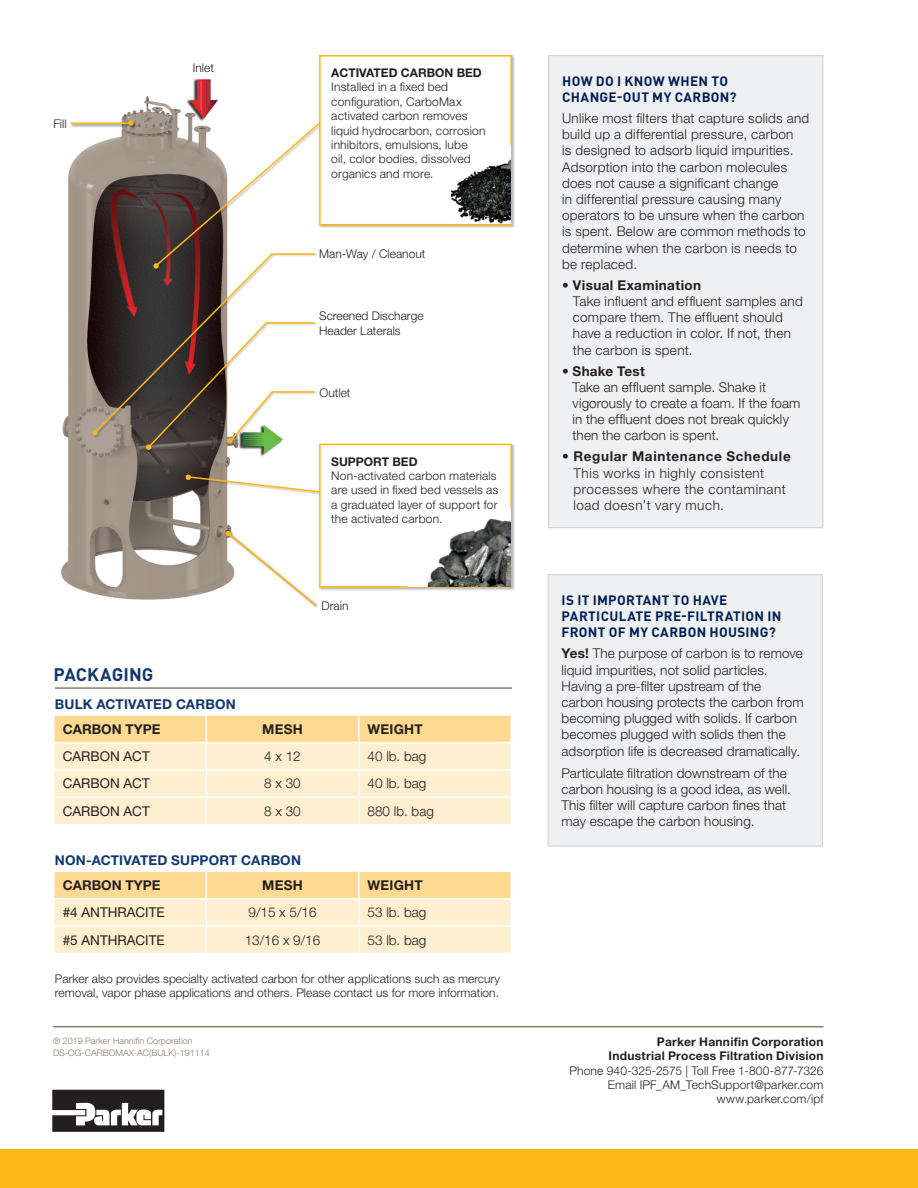
<style>
.page{position:relative;width:918px;height:1188px;background:#fff}
.page>*{position:absolute;margin:0;border:0;box-sizing:border-box;transform-origin:0 0}
.t1{font:700 18px "DINOT";letter-spacing:.005em;color:#11386d}
.Pa1{font:300 13.5px/16.2px "Helvetica Neue LT Std";letter-spacing:.015em;color:#231f20}
.t2{font:700 13.5px/16.2px "DINOT";letter-spacing:.02em;color:#001f56}
.Pa1-2{font:300 13.5px/16.2px "Helvetica Neue LT Std";letter-spacing:.04em;color:#231f20}
.t3{font:13.5px "Helvetica Neue LT Std";color:#231f20}
.t4{font:700 13.5px "Helvetica Neue LT Std";letter-spacing:.01em;color:#11386d}
.t5{font:700 13.5px "Helvetica Neue LT Std";letter-spacing:.005em;color:#231f20}
.t6{font:300 12px/14.4px "Helvetica Neue LT Std";letter-spacing:.005em;color:#231f20}
.t7{font:700 12px "Helvetica Neue LT Std";letter-spacing:.02em;color:#231f20}
.t8{font:700 12px "Helvetica Neue LT Std";color:#231f20}
.t9{font:300 9px "Helvetica Neue LT Std";color:#887d6e}
.s1{font-weight:700}
</style>
<div class="page">
<div style="left:0;top:1150px;width:918px;height:38px;background:#fcb814"></div>
<svg style="left:52px;top:1090px;width:112px;height:42px"></svg>
<hr style="left:53px;top:1026px;width:770px;height:1px;background:#887d6e">
<hr style="left:55px;top:687px;width:457px;height:2px;background:#887d6e">
<svg style="left:54px;top:716px;width:457px;height:108px;background:#fee9c1"></svg>
<hr style="left:53px;top:742px;width:153px;height:1px;background:#fff">
<hr style="left:206px;top:742px;width:153px;height:1px;background:#fff">
<hr style="left:359px;top:742px;width:153px;height:1px;background:#fff">
<hr style="left:53px;top:769px;width:153px;height:2px;background:#fff">
<hr style="left:206px;top:769px;width:153px;height:2px;background:#fff">
<hr style="left:359px;top:769px;width:153px;height:2px;background:#fff">
<hr style="left:53px;top:797px;width:153px;height:1px;background:#fff">
<hr style="left:206px;top:797px;width:153px;height:1px;background:#fff">
<hr style="left:359px;top:797px;width:153px;height:1px;background:#fff">
<svg style="left:54px;top:872px;width:457px;height:81px;background:#fee8bc"></svg>
<hr style="left:53px;top:898px;width:153px;height:1px;background:#fff">
<hr style="left:206px;top:898px;width:153px;height:1px;background:#fff">
<hr style="left:359px;top:898px;width:153px;height:1px;background:#fff">
<hr style="left:53px;top:925px;width:153px;height:2px;background:#fff">
<hr style="left:206px;top:925px;width:153px;height:2px;background:#fff">
<hr style="left:359px;top:925px;width:153px;height:2px;background:#fff">
<div style="left:549px;top:56px;width:274px;height:472px;background:#eff0f1"></div>
<div style="left:548px;top:575px;width:274px;height:271px;background:#eff0f1"></div>
<img style="left:61px;top:79px;width:206px;height:521px">
<div style="left:71px;top:120px;width:66px;height:9px;background:#231f20;opacity:.58"></div>
<hr style="left:71px;top:122px;width:59px;height:2px;background:#fcb814">
<div style="left:185px;top:474px;width:138px;height:22px;background:#231f20;opacity:.3"></div>
<svg style="left:186px;top:475px;width:133px;height:18px"></svg>
<div style="left:225px;top:531px;width:94px;height:77px;background:#fff"></div>
<svg style="left:226px;top:531px;width:91px;height:75px"></svg>
<div style="left:319px;top:443px;width:196px;height:148px;background:#231f20;opacity:.3"></div>
<div style="left:319px;top:444px;width:193px;height:144px;background:#fff;border:2px solid #fcb814"></div>
<div style="left:145px;top:322px;width:172px;height:131px;background:#231f20;opacity:.3"></div>
<svg style="left:92px;top:120px;width:230px;height:330px"></svg>
<img style="left:408px;top:508px;width:102px;height:78px">
<div style="left:319px;top:55px;width:196px;height:173px;background:#231f20;opacity:.3"></div>
<div style="left:319px;top:55px;width:193px;height:170px;background:#fff;border:2px solid #fcb814"></div>
<img style="left:451px;top:145px;width:59px;height:79px">
<p class="t6" style="left:53px;top:116px;width:15px">Fill</p>
<p class="t6" style="left:193px;top:61px;width:23px">Inlet</p>
<p class="t1" style="left:54px;top:662px;width:101px">PACKAGING</p>
<p class="t4" style="left:55px;top:696px;width:182px">BULK ACTIVATED CARBON</p>
<p class="t8" style="left:331px;top:65px;width:152px">ACTIVATED CARBON BED</p>
<p class="t6" style="left:331px;top:80px;width:156px">Installed in a fixed bed configuration, CarboMax activated carbon removes liquid hydrocarbon, corrosion inhibitors, emulsions, lube<br>oil, color bodies, dissolved organics and more.</p>
<p class="t6" style="left:319px;top:246px;width:108px">Man-Way / Cleanout</p>
<p class="t6" style="left:319px;top:308px;width:106px">Screened Discharge<br>Header Laterals</p>
<p class="t6" style="left:320px;top:385px;width:32px">Outlet</p>
<p class="t8" style="left:331px;top:454px;width:88px">SUPPORT BED</p>
<p class="t6" style="left:331px;top:468px;width:169px">Non-activated carbon materials are used in fixed bed vessels as a graduated layer of support for the activated carbon.</p>
<p class="t6" style="left:322px;top:598px;width:28px">Drain</p>
<p class="t5" style="left:63px;top:720px;width:99px">CARBON TYPE</p>
<p class="t5" style="left:262px;top:720px;width:42px">MESH</p>
<p class="t5" style="left:368px;top:720px;width:57px">WEIGHT</p>
<p class="t3" style="left:63px;top:748px;width:88px">CARBON ACT</p>
<p class="Pa1" style="left:264px;top:748px;width:38px">4 x 12</p>
<p class="Pa1" style="left:368px;top:748px;width:60px">40 lb. bag</p>
<p class="t3" style="left:63px;top:776px;width:88px">CARBON ACT</p>
<p class="Pa1" style="left:264px;top:775px;width:38px">8 x 30</p>
<p class="Pa1" style="left:368px;top:775px;width:60px">40 lb. bag</p>
<p class="t3" style="left:63px;top:803px;width:88px">CARBON ACT</p>
<p class="Pa1" style="left:264px;top:803px;width:38px">8 x 30</p>
<p class="Pa1" style="left:368px;top:803px;width:68px">880 lb. bag</p>
<p class="t4" style="left:55px;top:852px;width:248px">NON-ACTIVATED SUPPORT CARBON</p>
<p class="t5" style="left:63px;top:877px;width:99px">CARBON TYPE</p>
<p class="t5" style="left:262px;top:877px;width:42px">MESH</p>
<p class="t5" style="left:368px;top:877px;width:57px">WEIGHT</p>
<p class="t3" style="left:63px;top:904px;width:103px">#4 ANTHRACITE</p>
<p class="Pa1" style="left:248px;top:904px;width:70px">9/15 x 5/16</p>
<p class="Pa1" style="left:368px;top:904px;width:60px">53 lb. bag</p>
<p class="t3" style="left:63px;top:932px;width:103px">#5 ANTHRACITE</p>
<p class="Pa1" style="left:245px;top:931px;width:77px">13/16 x 9/16</p>
<p class="Pa1" style="left:368px;top:931px;width:60px">53 lb. bag</p>
<p class="t6" style="left:55px;top:971px;width:446px">Parker also provides specialty activated carbon for other applications such as mercury removal, vapor phase applications and others. Please contact us for more information.</p>
<p class="t2" style="left:562px;top:72px;width:176px">HOW DO I KNOW WHEN TO<br>CHANGE-OUT MY CARBON?</p>
<p class="Pa1" style="left:562px;top:110px;width:249px">Unlike most filters that capture solids and build up a differential pressure, carbon<br>is designed to adsorb liquid impurities.<br>Adsorption into the carbon molecules does not cause a significant change<br>in differential pressure causing many operators to be unsure when the carbon is spent. Below are common methods to determine when the carbon is needs to be replaced.</p>
<p class="Pa1" style="left:573px;top:277px;width:232px;text-indent:-11px"><span class="s1">• Visual Examination<br></span>Take influent and effluent samples and compare them. The effluent should have a reduction in color. If not, then the carbon is spent.</p>
<p class="Pa1" style="left:573px;top:362px;width:229px;text-indent:-11px"><span class="s1">• Shake Test<br></span>Take an effluent sample. Shake it vigorously to create a foam. If the foam in the effluent does not break quickly then the carbon is spent.</p>
<p class="Pa1-2" style="left:573px;top:448px;width:219px;text-indent:-11px"><span class="s1">• Regular Maintenance Schedule<br></span>This works in highly consistent processes where the contaminant load doesn’t vary much.</p>
<p class="t2" style="left:562px;top:592px;width:221px">IS IT IMPORTANT TO HAVE<br>PARTICULATE PRE-FILTRATION IN<br>FRONT OF MY CARBON HOUSING?</p>
<p class="Pa1" style="left:562px;top:645px;width:244px"><span class="s1">Yes!</span> The purpose of carbon is to remove liquid impurities, not solid particles.<br>Having a pre-filter upstream of the carbon housing protects the carbon from becoming plugged with solids. If carbon becomes plugged with solids then the adsorption life is decreased dramatically.</p>
<p class="Pa1" style="left:562px;top:765px;width:231px">Particulate filtration downstream of the carbon housing is a good idea, as well.<br>This filter will capture carbon fines that may escape the carbon housing.</p>
<p class="t9" style="left:53px;top:1035px;width:141px">® 2019 Parker Hannifin Corporation</p>
<p class="t7" style="left:657px;top:1034px;width:168px">Parker Hannifin Corporation</p>
<p class="t7" style="left:609px;top:1048px;width:216px">Industrial Process Filtration Division</p>
<p class="t6" style="left:570px;top:1063px;width:255px">Phone 940-325-2575 | Toll Free 1-800-877-7326</p>
<p class="t6" style="left:608px;top:1077px;width:217px">Email IPF_AM_TechSupport@parker.com</p>
<p class="t6" style="left:717px;top:1092px;width:108px">www.parker.com/ipf</p>
<p class="t9" style="left:53px;top:1048px;width:158px">DS-OG-CARBOMAX-AC(BULK)-191114</p>
</div>
